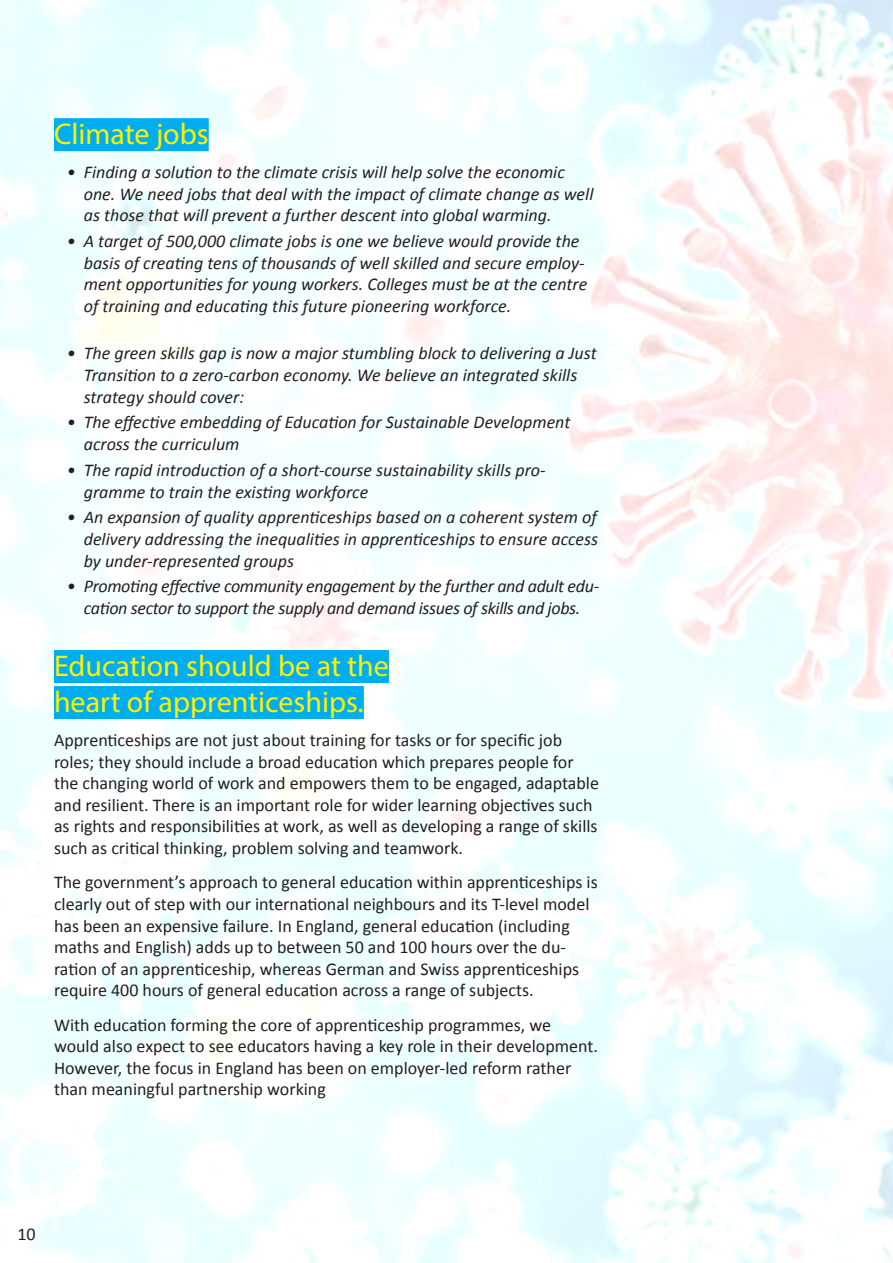
<style>
.page{position:relative;width:893px;height:1263px;background:#fff}
.page>*{position:absolute;margin:0;border:0;box-sizing:border-box;transform-origin:0 0}
.head_line_2{font:30px "Myriad Pro";color:#fff101}
._2_line{font:30px "Myriad Pro";color:#fff101}
.heading{font:30px "Myriad Pro";color:#fff101}
.body{font:18px/21.6px "Calibri";color:#231f20}
.t1{font:italic 18px/21.6px "Calibri";color:#231f20}
.t2{font:italic 18px/21.6px "Calibri";letter-spacing:-.02em;color:#231f20;text-align:center}
</style>
<div class="page">
<div style="left:54px;top:118px;width:155px;height:33px;background:#00aeef"></div>
<div style="left:54px;top:650px;width:335px;height:33px;background:#00aeef"></div>
<div style="left:54px;top:686px;width:310px;height:33px;background:#00aeef"></div>
<p class="heading" style="left:54px;top:115px;width:156px">Climate jobs</p>
<p class="t1" style="left:84px;top:161px;width:511px;text-indent:-17px">• Finding a solution to the climate crisis will help solve the economic one. We need jobs that deal with the impact of climate change as well as those that will prevent a further descent into global warming.</p>
<p class="t1" style="left:84px;top:230px;width:505px;text-indent:-17px">• A target of 500,000 climate jobs is one we believe would provide the basis of creating tens of thousands of well skilled and secure employ&shy;ment opportunities for young workers. Colleges must be at the centre of training and educating this future pioneering workforce.</p>
<p class="t1" style="left:84px;top:342px;width:514px;text-indent:-17px">• The green skills gap is now a major stumbling block to delivering a Just<br>Transition to a zero-carbon economy. We believe an integrated skills strategy should cover:</p>
<p class="t1" style="left:84px;top:411px;width:488px;text-indent:-17px">• The effective embedding of Education for Sustainable Development across the curriculum</p>
<p class="t1" style="left:84px;top:458px;width:463px;text-indent:-17px">• The rapid introduction of a short-course sustainability skills pro&shy;gramme to train the existing workforce</p>
<p class="t1" style="left:84px;top:506px;width:516px;text-align:justify;text-indent:-17px">• An expansion of quality apprenticeships based on a coherent system of delivery addressing the inequalities in apprenticeships to ensure access by under-represented groups</p>
<p class="t2" style="left:67px;top:575px;width:534px">• Promoting effective community engagement by the further and adult edu&shy;cation sector to support the supply and demand issues of skills and jobs.</p>
<p class="_2_line" style="left:54px;top:647px;width:336px">Education should be at the</p>
<p class="head_line_2" style="left:54px;top:683px;width:311px">heart of apprenticeships.</p>
<p class="body" style="left:54px;top:729px;width:547px">Apprenticeships are not just about training for tasks or for specific job roles; they should include a broad education which prepares people for the changing world of work and empowers them to be engaged, adaptable and resilient. There is an important role for wider learning objectives such as rights and responsibilities at work, as well as developing a range of skills such as critical thinking, problem solving and teamwork.</p>
<p class="body" style="left:54px;top:871px;width:545px">The government’s approach to general education within apprenticeships is clearly out of step with our international neighbours and its T-level model has been an expensive failure. In England, general education (including maths and English) adds up to between 50 and 100 hours over the du&shy;ration of an apprenticeship, whereas German and Swiss apprenticeships require 400 hours of general education across a range of subjects.</p>
<p class="body" style="left:54px;top:1014px;width:546px">With education forming the core of apprenticeship programmes, we would also expect to see educators having a key role in their development.<br>However, the focus in England has been on employer-led reform rather than meaningful partnership working</p>
<p class="body" style="left:17px;top:1223px;width:20px">10</p>
</div>
